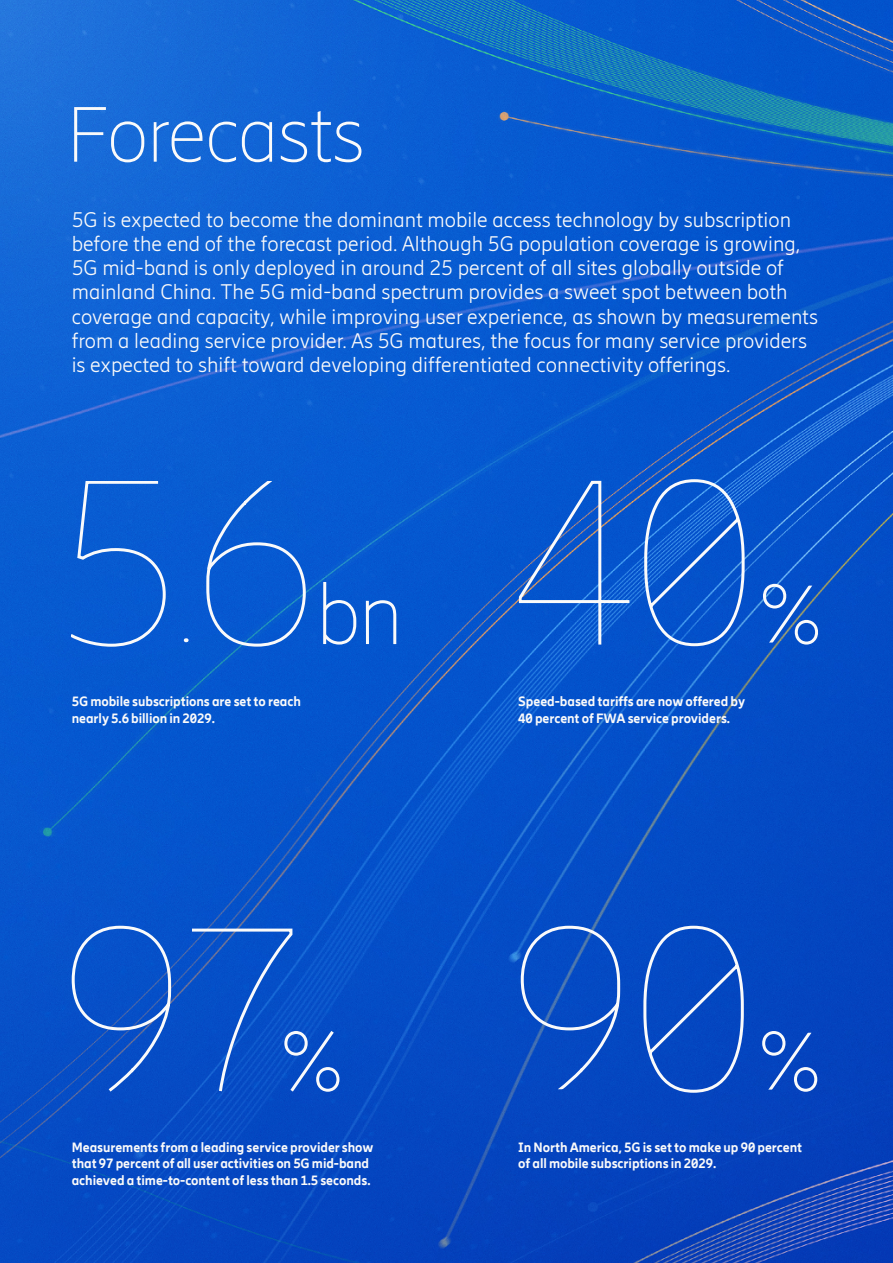
<style>
.page{position:relative;width:893px;height:1263px;background:#fff}
.page>*{position:absolute;margin:0;border:0;box-sizing:border-box;transform-origin:0 0}
.t1{font:200 78px "Ericsson Hilda";letter-spacing:-.015em;color:#fafafa}
.t2{font:300 21px/24.2px "Ericsson Hilda";color:#fafafa}
.t3{font:800 13.2px/16.5px "Ericsson Hilda";letter-spacing:-.005em;color:#fafafa}
</style>
<div class="page">
<img style="left:0;top:0;width:893px;height:1263px">
<svg style="left:70px;top:924px;width:103px;height:171px;background:#195bca"></svg>
<svg style="left:189px;top:927px;width:153px;height:167px;background:#1458c9"></svg>
<svg style="left:642px;top:924px;width:103px;height:170px;background:#1b57c6"></svg>
<svg style="left:519px;top:924px;width:103px;height:171px;background:#1757c6"></svg>
<svg style="left:760px;top:1029px;width:59px;height:65px;background:#2b5fc7"></svg>
<svg style="left:205px;top:481px;width:102px;height:167px;background:#1865d3"></svg>
<svg style="left:72px;top:481px;width:95px;height:167px;background:#1865d3"></svg>
<hr style="left:323px;top:583px;width:3px;height:59px;background:#fafafa">
<svg style="left:320px;top:598px;width:78px;height:49px;background:#2d71d5"></svg>
<hr style="left:366px;top:602px;width:3px;height:40px;background:#fafafa">
<svg style="left:519px;top:479px;width:112px;height:167px;background:#1c64cf"></svg>
<svg style="left:643px;top:478px;width:103px;height:170px;background:#2067d1"></svg>
<svg style="left:761px;top:582px;width:57px;height:65px;background:#306dcd"></svg>
<h1 class="t1" style="left:66px;top:91px;width:300px">Forecasts</h1>
<p class="t2" style="left:72px;top:208px;width:748px">5G is expected to become the dominant mobile access technology by subscription before the end of the forecast period. Although 5G population coverage is growing, 5G mid-band is only deployed in around 25 percent of all sites globally outside of mainland China. The 5G mid-band spectrum provides a sweet spot between both coverage and capacity, while improving user experience, as shown by measurements from a leading service provider. As 5G matures, the focus for many service providers is expected to shift toward developing differentiated connectivity offerings.</p>
<p class="t3" style="left:72px;top:693px;width:231px">5G mobile subscriptions are set to reach nearly 5.6 billion in 2029.</p>
<p class="t3" style="left:518px;top:693px;width:228px">Speed-based tariffs are now offered by<br>40 percent of FWA service providers.</p>
<p class="t3" style="left:72px;top:1139px;width:303px">Measurements from a leading service provider show that 97 percent of all user activities on 5G mid-band achieved a time-to-content of less than 1.5 seconds.</p>
<p class="t3" style="left:518px;top:1139px;width:285px">In North America, 5G is set to make up 90 percent of all mobile subscriptions in 2029.</p>
</div>
